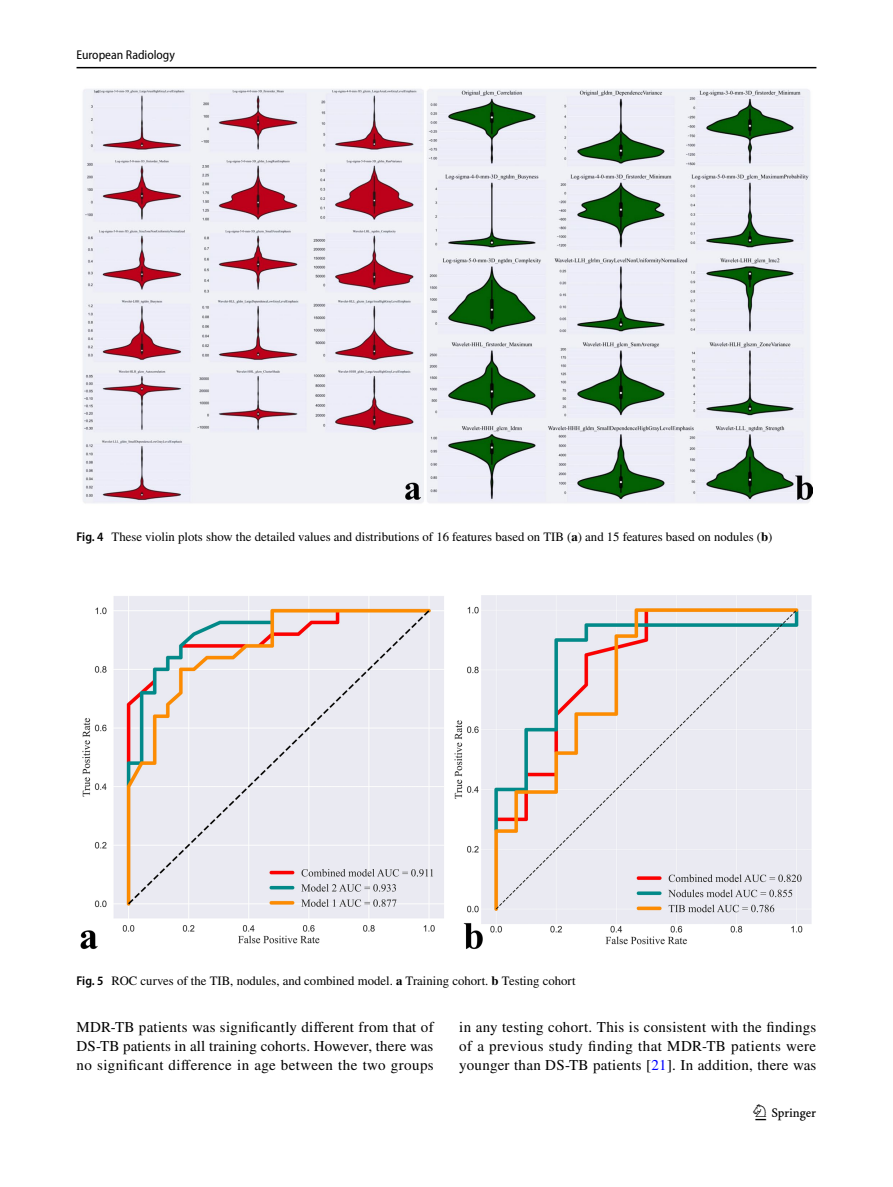
<style>
.page{position:relative;width:893px;height:1187px;background:#fff}
.page>*{position:absolute;margin:0;border:0;box-sizing:border-box;transform-origin:0 0}
.t1{font:22.5px "Springnew Regular 3";color:#000}
.t2{font:15px/18.8px "STIX";letter-spacing:.02em;color:#000;text-align:justify}
.t3{font:12.75px "STIX";color:#000}
.t4{font:semi-condensed 12.75px "Myriad Pro";color:#000}
.s1{font-family:"Myriad Pro";font-weight:600;font-stretch:semi-condensed}
.s2{font-weight:700}
.s3{color:#00f}
</style>
<div class="page">
<hr style="left:77px;top:67px;width:739px;height:1px;background:#000">
<img style="left:83px;top:89px;width:729px;height:414px">
<img style="left:81px;top:595px;width:731px;height:354px">
<p class="t4" style="left:77px;top:48px;width:100px">European Radiology</p>
<p class="t3" style="left:77px;top:528px;width:697px"><span class="s1">Fig. 4</span> These violin plots show the detailed values and distributions of 16 features based on TIB (<span class="s2">a</span>) and 15 features based on nodules (<span class="s2">b</span>)</p>
<p class="t3" style="left:77px;top:971px;width:501px"><span class="s1">Fig. 5</span> ROC curves of the TIB, nodules, and combined model. <span class="s2">a</span> Training cohort. <span class="s2">b</span> Testing cohort</p>
<p class="t2" style="left:77px;top:1018px;width:359px">MDR-TB patients was significantly different from that of DS-TB patients in all training cohorts. However, there was no significant difference in age between the two groups</p>
<p class="t2" style="left:459px;top:1018px;width:359px">in any testing cohort. This is consistent with the findings of a previous study finding that MDR-TB patients were younger than DS-TB patients [<span class="s3">21</span>]. In addition, there was</p>
<h1 class="t1" style="left:755px;top:1104px;width:62px">1 3</h1>
</div>
